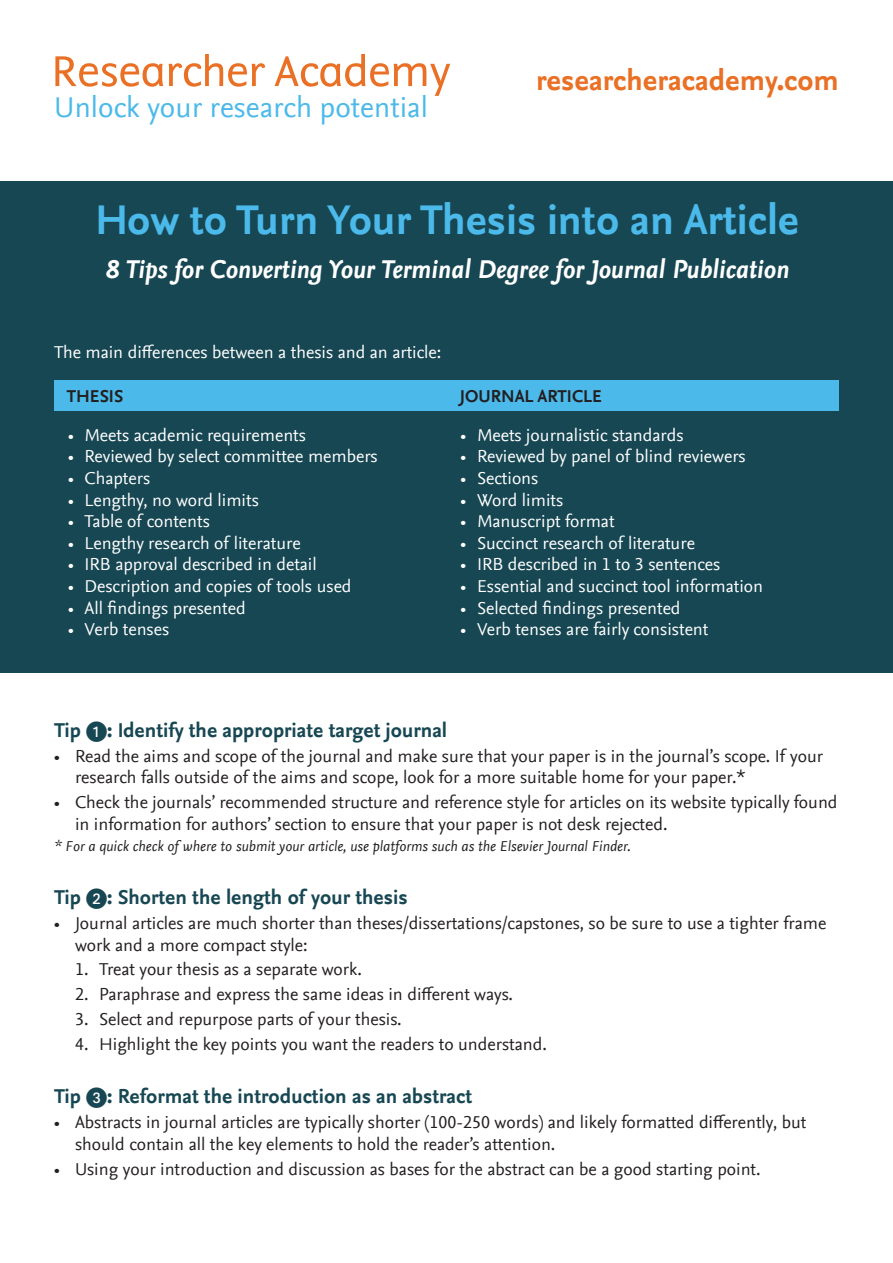
<style>
.page{position:relative;width:893px;height:1263px;background:#fff}
.page>*{position:absolute;margin:0;border:0;box-sizing:border-box;transform-origin:0 0}
.t1{font:700 43.5px "Nexus Sans Offc Pro";color:#4bb9ea}
.t2{font:30px "Nexus Sans Offc Pro";color:#4bb9ea}
.t3{font:700 30px "Nexus Sans Offc Pro";color:#e97024}
.t4{font:italic 700 27px "Nexus Sans Offc Pro";color:#fff}
.t5{font:700 21px "Nexus Sans Offc Pro";color:#174753}
.t6{font:18px/21.6px "Nexus Sans Offc Pro";color:#231f20}
.t7{font:18px "Nexus Sans Offc Pro";color:#fff}
.t8{font:700 18px "Nexus Sans Offc Pro";color:#231f20}
.t9{font:italic 15px "Nexus Sans Offc Pro";color:#231f20}
.s1{font-family:"Deco Numbers LH Circle";font-weight:400}
</style>
<div class="page">
<svg style="left:55px;top:56px;width:108px;height:31px"></svg>
<svg style="left:169px;top:54px;width:96px;height:33px"></svg>
<svg style="left:275px;top:54px;width:175px;height:42px"></svg>
<div style="left:0;top:181px;width:893px;height:491px;background:#174753"></div>
<div style="left:54px;top:381px;width:785px;height:30px;background:#4bb9ea"></div>
<h2 class="t2" style="left:54px;top:84px;width:375px">Unlock your research potential</h2>
<h2 class="t3" style="left:536px;top:58px;width:304px">researcheracademy.com</h2>
<h1 class="t1" style="left:95px;top:187px;width:705px">How to Turn Your Thesis into an Article</h1>
<h3 class="t4" style="left:106px;top:249px;width:685px">8 Tips for Converting Your Terminal Degree for Journal Publication</h3>
<p class="t7" style="left:54px;top:338px;width:389px">The main differences between a thesis and an article:</p>
<p class="t8" style="left:67px;top:383px;width:58px">Th esis</p>
<p class="t8" style="left:460px;top:383px;width:144px">Journal article</p>
<p class="t7" style="left:68px;top:421px;width:239px">• Meets academic requirements</p>
<p class="t7" style="left:68px;top:443px;width:311px">• Reviewed by select committee members</p>
<p class="t7" style="left:68px;top:465px;width:84px">• Chapters</p>
<p class="t7" style="left:68px;top:486px;width:192px">• Lengthy, no word limits</p>
<p class="t7" style="left:68px;top:508px;width:143px">• Table of contents</p>
<p class="t7" style="left:68px;top:529px;width:234px">• Lengthy research of literature</p>
<p class="t7" style="left:68px;top:551px;width:250px">• IRB approval described in detail</p>
<p class="t7" style="left:68px;top:573px;width:285px">• Description and copies of tools used</p>
<p class="t7" style="left:68px;top:594px;width:179px">• All findings presented</p>
<p class="t7" style="left:68px;top:616px;width:103px">• Verb tenses</p>
<p class="t7" style="left:460px;top:421px;width:225px">• Meets journalistic standards</p>
<p class="t7" style="left:460px;top:443px;width:287px">• Reviewed by panel of blind reviewers</p>
<p class="t7" style="left:460px;top:465px;width:79px">• Sections</p>
<p class="t7" style="left:460px;top:486px;width:104px">• Word limits</p>
<p class="t7" style="left:460px;top:508px;width:156px">• Manuscript format</p>
<p class="t7" style="left:460px;top:529px;width:236px">• Succinct research of literature</p>
<p class="t7" style="left:461px;top:551px;width:261px">• IRB described in 1 to 3 sentences</p>
<p class="t7" style="left:461px;top:573px;width:304px">• Essential and succinct tool information</p>
<p class="t7" style="left:461px;top:594px;width:222px">• Selected findings presented</p>
<p class="t7" style="left:461px;top:616px;width:249px">• Verb tenses are fairly consistent</p>
<p class="t5" style="left:54px;top:714px;width:395px">Tip <span class="s1">U</span>: Identify the appropriate target journal</p>
<p class="t6" style="left:75px;top:744px;width:749px;text-indent:-21px">• Read the aims and scope of the journal and make sure that your paper is in the journal’s scope. If your research falls outside of the aims and scope, look for a more suitable home for your paper.*</p>
<p class="t6" style="left:75px;top:790px;width:764px;text-indent:-21px">• Check the journals’ recommended structure and reference style for articles on its website typically found in information for authors’ section to ensure that your paper is not desk rejected.</p>
<p class="t9" style="left:54px;top:835px;width:578px">* For a quick check of where to submit your article, use platforms such as the Elsevier Journal Finder.</p>
<p class="t5" style="left:54px;top:881px;width:355px">Tip <span class="s1">V</span>: Shorten the length of your thesis</p>
<p class="t6" style="left:75px;top:911px;width:753px;text-indent:-21px">• Journal articles are much shorter than theses/dissertations/capstones, so be sure to use a tighter frame work and a more compact style:</p>
<p class="t6" style="left:75px;top:958px;width:288px">1. Treat your thesis as a separate work.</p>
<p class="t6" style="left:75px;top:982px;width:440px">2. Paraphrase and express the same ideas in different ways.</p>
<p class="t6" style="left:75px;top:1007px;width:328px">3. Select and repurpose parts of your thesis.</p>
<p class="t6" style="left:75px;top:1032px;width:473px">4. Highlight the key points you want the readers to understand.</p>
<p class="t5" style="left:54px;top:1080px;width:420px">Tip <span class="s1">W</span>: Reformat the introduction as an abstract</p>
<p class="t6" style="left:75px;top:1110px;width:733px;text-indent:-21px">• Abstracts in journal articles are typically shorter (100-250 words) and likely formatted differently, but should contain all the key elements to hold the reader’s attention.</p>
<p class="t6" style="left:54px;top:1157px;width:708px">• Using your introduction and discussion as bases for the abstract can be a good starting point.</p>
</div>
